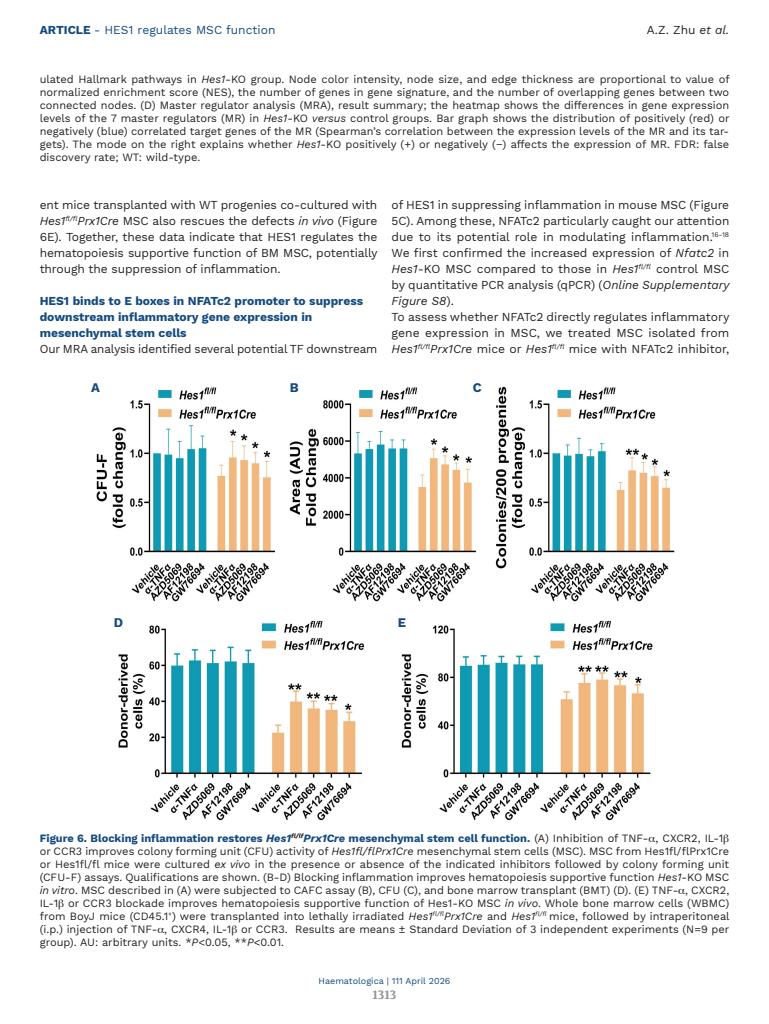
<style>
.page{position:relative;width:769px;height:1024px;background:#fff}
.page>*{position:absolute;margin:0;border:0;box-sizing:border-box;transform-origin:0 0}
.LETTERE_Figure{font:700 13px "Work Sans";color:#134a80}
.TESTO{font:12px/16px "Work Sans";letter-spacing:-.01em;color:#231f20;text-align:justify}
.TITOLETTO_Blu{font:700 12px/16px "Work Sans";color:#134a80}
.t1{font:12px "Work Sans";color:#134a80}
.t2{font:700 12px "Volkhov";color:#939598}
.DIDA_Figura{font:11px/13px "Work Sans";color:#231f20;text-align:justify}
.t3{font:9px "Work Sans";color:#134a80}
.s1{font-weight:700}
.s2{font-style:italic}
.s3{font-weight:700;color:#134a80}
.s4{font-weight:700;font-style:italic;color:#134a80}
</style>
<div class="page">
<img style="left:96px;top:386px;width:578px;height:435px">
<p class="t1" style="left:40px;top:23px;width:237px"><span class="s1">ARTICLE</span> - HES1 regulates MSC function</p>
<p class="TESTO" style="left:646px;top:22px;width:84px">A.Z. Zhu <span class="s2">et al.</span></p>
<p class="DIDA_Figura" style="left:40px;top:73px;width:691px">ulated Hallmark pathways in <span class="s2">Hes1</span>-KO group. Node color intensity, node size, and edge thickness are proportional to value of normalized enrichment score (NES), the number of genes in gene signature, and the number of overlapping genes between two connected nodes. (D) Master regulator analysis (MRA), result summary; the heatmap shows the differences in gene expression levels of the 7 master regulators (MR) in <span class="s2">Hes1</span>-KO <span class="s2">versus</span> control groups. Bar graph shows the distribution of positively (red) or negatively (blue) correlated target genes of the MR (Spearman’s correlation between the expression levels of the MR and its tar&shy;gets). The mode on the right explains whether <span class="s2">Hes1</span>-KO positively (+) or negatively (−) affects the expression of MR. FDR: false discovery rate; WT: wild-type.</p>
<p class="TESTO" style="left:40px;top:198px;width:339px">ent mice transplanted with WT progenies co-cultured with <span class="s2">Hes1</span><sup>fl/fl</sup><span class="s2">Prx1Cre</span> MSC also rescues the defects <span class="s2">in vivo</span> (Figure 6E). Together, these data indicate that HES1 regulates the hematopoiesis supportive function of BM MSC, potentially through the suppression of inflammation.</p>
<p class="TITOLETTO_Blu" style="left:40px;top:294px;width:325px">HES1 binds to E boxes in NFATc2 promoter to suppress downstream inflammatory gene expression in mesenchymal stem cells</p>
<p class="TESTO" style="left:40px;top:342px;width:339px">Our MRA analysis identified several potential TF downstream</p>
<p class="TESTO" style="left:391px;top:198px;width:339px">of HES1 in suppressing inflammation in mouse MSC (Figure 5C). Among these, NFATc2 particularly caught our attention due to its potential role in modulating inflammation.<sup>16-18<br></sup>We first confirmed the increased expression of <span class="s2">Nfatc2</span> in <span class="s2">Hes1</span>-KO MSC compared to those in <span class="s2">Hes1</span><sup>fl/fl</sup> control MSC by quantitative PCR analysis (qPCR) (<span class="s2">Online Supplementary Figure S8</span>).</p>
<p class="TESTO" style="left:391px;top:310px;width:339px">To assess whether NFATc2 directly regulates inflammatory gene expression in MSC, we treated MSC isolated from <span class="s2">Hes1</span><sup>fl/fl</sup><span class="s2">Prx1Cre</span> mice or <span class="s2">Hes1</span><sup>fl/fl</sup> mice with NFATc2 inhibitor,</p>
<p class="LETTERE_Figure" style="left:91px;top:380px;width:10px">A</p>
<p class="LETTERE_Figure" style="left:290px;top:380px;width:10px">B</p>
<p class="LETTERE_Figure" style="left:472px;top:380px;width:10px">C</p>
<p class="LETTERE_Figure" style="left:114px;top:614px;width:11px">D</p>
<p class="LETTERE_Figure" style="left:397px;top:614px;width:10px">E</p>
<p class="DIDA_Figura" style="left:40px;top:831px;width:691px;text-align:left"><span class="s3">Figure 6. Blocking inflammation restores</span> <span class="s4">Hes1</span><sup>fl/lf</sup><span class="s4">Prx1Cre</span> <span class="s3">mesenchymal stem cell function.</span> (A) Inhibition of TNF- , CXCR2, IL-1 or CCR3 improves colony forming unit (CFU) activity of <span class="s2">Hes1fl/flPrx1Cre</span> mesenchymal stem cells (MSC). MSC from Hes1fl/flPrx1Cre or Hes1fl/fl mice were cultured <span class="s2">ex vivo</span> in the presence or absence of the indicated inhibitors followed by colony forming unit (CFU-F) assays. Qualifications are shown. (B-D) Blocking inflammation improves hematopoiesis supportive function <span class="s2">Hes1</span>-KO MSC <span class="s2">in vitro</span>. MSC described in (A) were subjected to CAFC assay (B), CFU (C), and bone marrow transplant (BMT) (D). (E) TNF- , CXCR2, IL-1 or CCR3 blockade improves hematopoiesis supportive function of Hes1-KO MSC <span class="s2">in vivo</span>. Whole bone marrow cells (WBMC) from BoyJ mice (CD45.1<sup>+</sup>) were transplanted into lethally irradiated <span class="s2">Hes1</span><sup>fl/fl</sup><span class="s2">Prx1Cre</span> and <span class="s2">Hes1</span><sup>fl/fl</sup> mice, followed by intraperitoneal (i.p.) injection of TNF- , CXCR4, IL-1 or CCR3. Results are means ± Standard Deviation of 3 independent experiments (N=9 per group). AU: arbitrary units. *<span class="s2">P</span>&lt;0.05, **<span class="s2">P</span>&lt;0.01.</p>
<p class="t3" style="left:318px;top:975px;width:133px">Haematologica | 111 April 2026</p>
<p class="t2" style="left:372px;top:987px;width:25px">1313</p>
</div>
